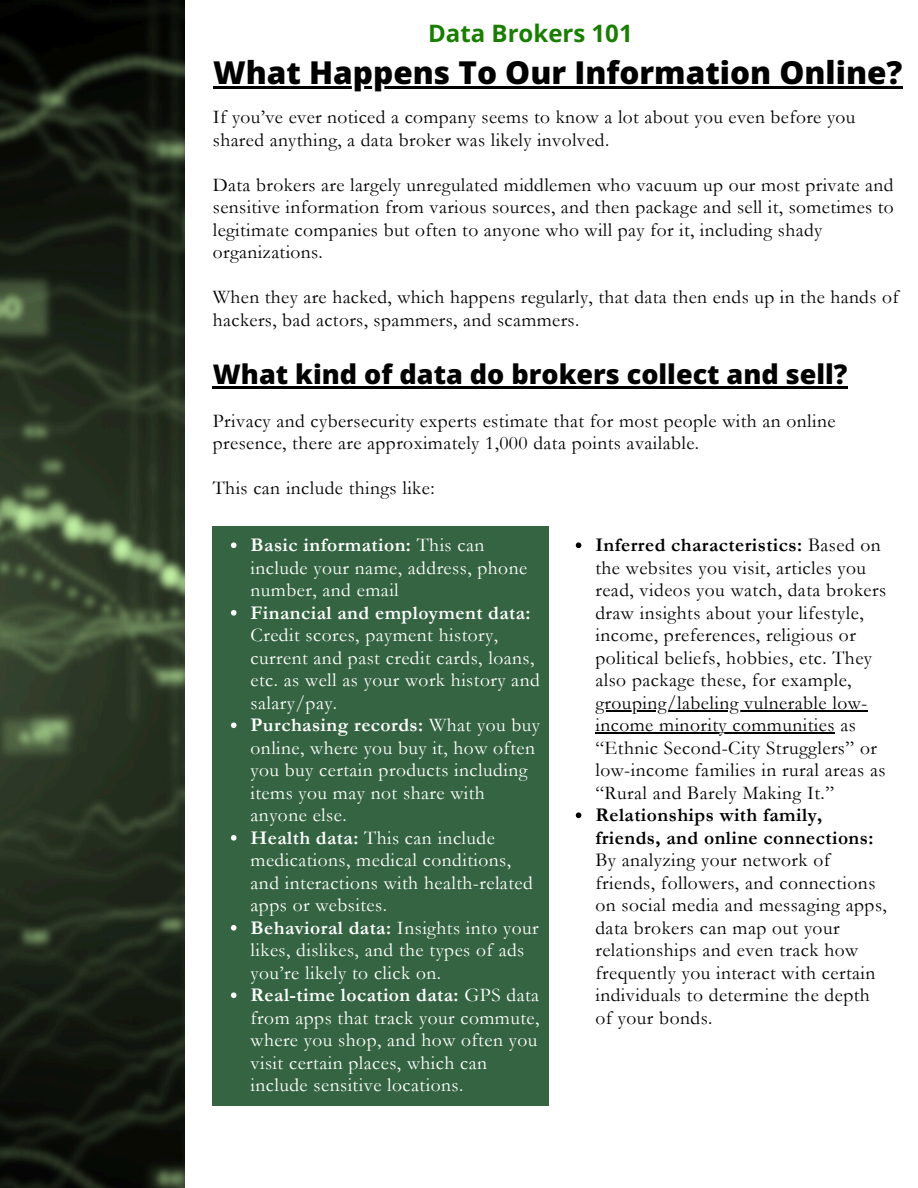
<style>
.page{position:relative;width:918px;height:1188px;background:#fff}
.page>*{position:absolute;margin:0;border:0;box-sizing:border-box;transform-origin:0 0}
.t1{font:800 31.5px "Open Sans";color:#000}
.t2{font:800 27px "Open Sans";color:#000}
.t3{font:700 24px "Open Sans";color:#197d00}
.t4{font:19.5px/22.5px "Garamond";letter-spacing:.025em;color:#000}
.t5{font:19.5px/22.5px "Garamond";letter-spacing:.025em;color:#fff}
.s1{font-weight:700}
</style>
<div class="page">
<img style="left:0;top:0;width:185px;height:1188px">
<div style="left:213px;top:527px;width:336px;height:579px;background:#346441"></div>
<svg style="left:231px;top:542px;width:6px;height:6px"></svg>
<svg style="left:231px;top:610px;width:6px;height:6px"></svg>
<svg style="left:231px;top:722px;width:6px;height:6px"></svg>
<svg style="left:231px;top:835px;width:6px;height:6px"></svg>
<svg style="left:231px;top:925px;width:6px;height:6px"></svg>
<svg style="left:231px;top:992px;width:6px;height:6px"></svg>
<hr style="left:213px;top:386px;width:635px;height:3px;background:#000">
<hr style="left:213px;top:86px;width:689px;height:2px;background:#000">
<svg style="left:576px;top:542px;width:5px;height:6px"></svg>
<hr style="left:595px;top:710px;width:273px;height:1px;background:#000">
<hr style="left:595px;top:733px;width:240px;height:1px;background:#000">
<svg style="left:576px;top:812px;width:5px;height:6px"></svg>
<h2 class="t3" style="left:428px;top:16px;width:206px">Data Brokers 101</h2>
<p class="t1" style="left:213px;top:50px;width:691px">What Happens To Our Information Online?</p>
<p class="t4" style="left:213px;top:106px;width:644px">If you’ve ever noticed a company seems to know a lot about you even before you shared anything, a data broker was likely involved.</p>
<p class="t4" style="left:213px;top:174px;width:683px">Data brokers are largely unregulated middlemen who vacuum up our most private and sensitive information from various sources, and then package and sell it, sometimes to legitimate companies but often to anyone who will pay for it, including shady organizations.</p>
<p class="t4" style="left:213px;top:286px;width:687px">When they are hacked, which happens regularly, that data then ends up in the hands of hackers, bad actors, spammers, and scammers.</p>
<p class="t2" style="left:213px;top:355px;width:636px">What kind of data do brokers collect and sell?</p>
<p class="t4" style="left:213px;top:409px;width:624px">Privacy and cybersecurity experts estimate that for most people with an online presence, there are approximately 1,000 data points available.</p>
<p class="t4" style="left:213px;top:477px;width:223px">This can include things like:</p>
<p class="t4" style="left:595px;top:534px;width:292px"><span class="s1">Inferred characteristics:</span> Based on the websites you visit, articles you read, videos you watch, data brokers draw insights about your lifestyle, income, preferences, religious or political beliefs, hobbies, etc. They also package these, for example,</p>
<p class="t4" style="left:595px;top:692px;width:273px">grouping/labeling vulnerable low-</p>
<p class="t4" style="left:595px;top:714px;width:293px">income minority communities as “Ethnic Second-City Strugglers” or low-income families in rural areas as “Rural and Barely Making It.” <span class="s1">Relationships with family, friends, and online connections:<br></span>By analyzing your network of friends, followers, and connections on social media and messaging apps, data brokers can map out your relationships and even track how frequently you interact with certain individuals to determine the depth</p>
<p class="t4" style="left:595px;top:1007px;width:119px">of your bonds.</p>
<p class="t5" style="left:251px;top:534px;width:278px"><span class="s1">Basic information:</span> This can include your name, address, phone number, and email</p>
<h3 class="t5" style="left:251px;top:602px;width:291px"><span class="s1">Financial and employment data:<br></span>Credit scores, payment history, current and past credit cards, loans, etc. as well as your work history and salary/pay.</h3>
<h1 class="t5" style="left:251px;top:714px;width:291px"><span class="s1">Purchasing records:</span> What you buy online, where you buy it, how often you buy certain products including items you may not share with anyone else.</h1>
<p class="t5" style="left:251px;top:827px;width:284px"><span class="s1">Health data:</span> This can include medications, medical conditions, and interactions with health-related apps or websites.</p>
<p class="t5" style="left:251px;top:917px;width:290px"><span class="s1">Behavioral data:</span> Insights into your likes, dislikes, and the types of ads you’re likely to click on.</p>
<p class="t5" style="left:251px;top:984px;width:290px"><span class="s1">Real-time location data:</span> GPS data from apps that track your commute, where you shop, and how often you visit certain places, which can include sensitive locations.</p>
</div>
